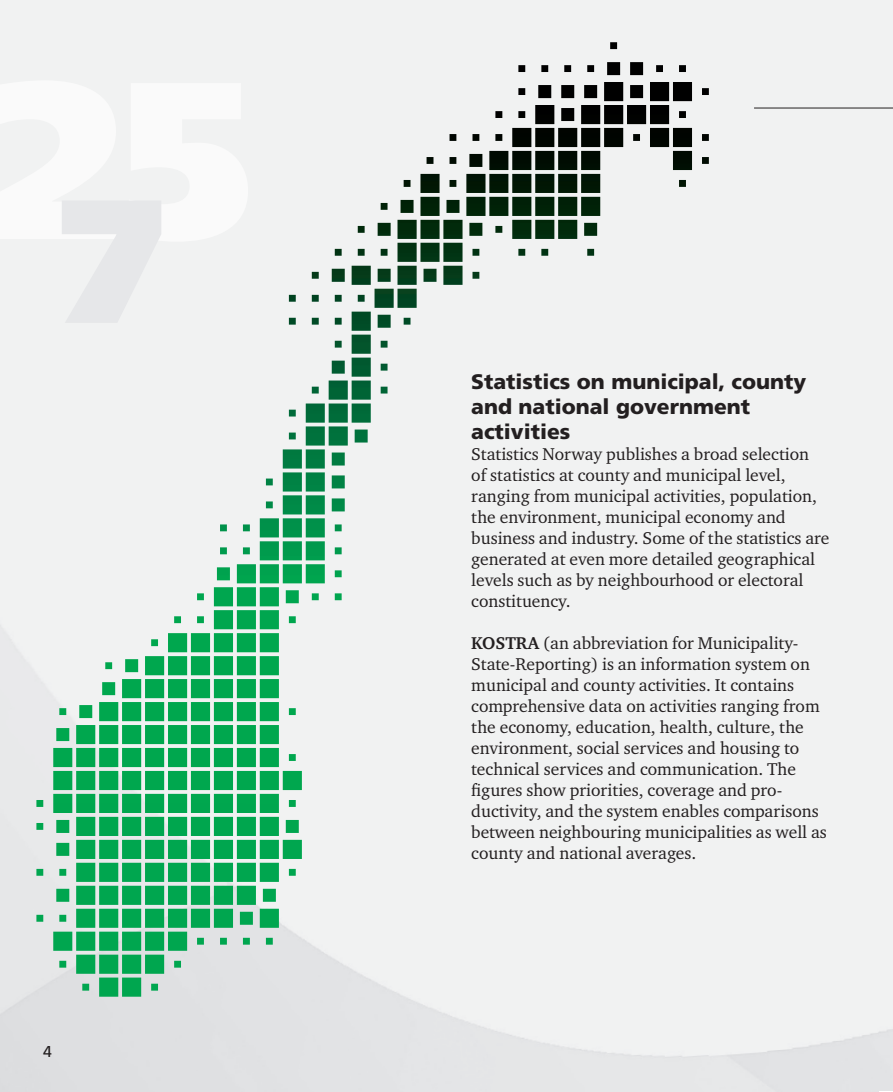
<style>
.page{position:relative;width:893px;height:1092px;background:#fff}
.page>*{position:absolute;margin:0;border:0;box-sizing:border-box;transform-origin:0 0}
.t1{font:900 21px/25.2px "Frutiger";color:#231f20}
.t2{font:17.5px/21px "Charter ITC Std";color:#231f20}
.t3{font:15.75px "Frutiger";color:#231f20}
.s1{font-weight:700}
</style>
<div class="page">
<img style="left:0;top:0;width:893px;height:1091px">
<hr style="left:754px;top:108px;width:139px;height:1px;background:#231f20">
<img style="left:450px;top:42px;width:259px;height:128px">
<p class="t3" style="left:43px;top:1042px;width:10px">4</p>
<p class="t1" style="left:471px;top:368px;width:337px">Statistics on municipal, county and national government activities</p>
<p class="t2" style="left:471px;top:443px;width:360px">Statistics Norway publishes a broad selection<br>of statistics at county and municipal level, ranging from municipal activities, population, the environment, municipal economy and business and industry. Some of the statistics are generated at even more detailed geographical levels such as by neighbourhood or electoral constituency.</p>
<p class="t2" style="left:471px;top:632px;width:357px"><span class="s1">KOSTRA</span> (an abbreviation for Municipality-State-Reporting) is an information system on municipal and county activities. It contains comprehensive data on activities ranging from the economy, education, health, culture, the environment, social services and housing to technical services and communication. The figures show priorities, coverage and pro&shy;ductivity, and the system enables comparisons between neighbouring municipalities as well as county and national averages.</p>
</div>
